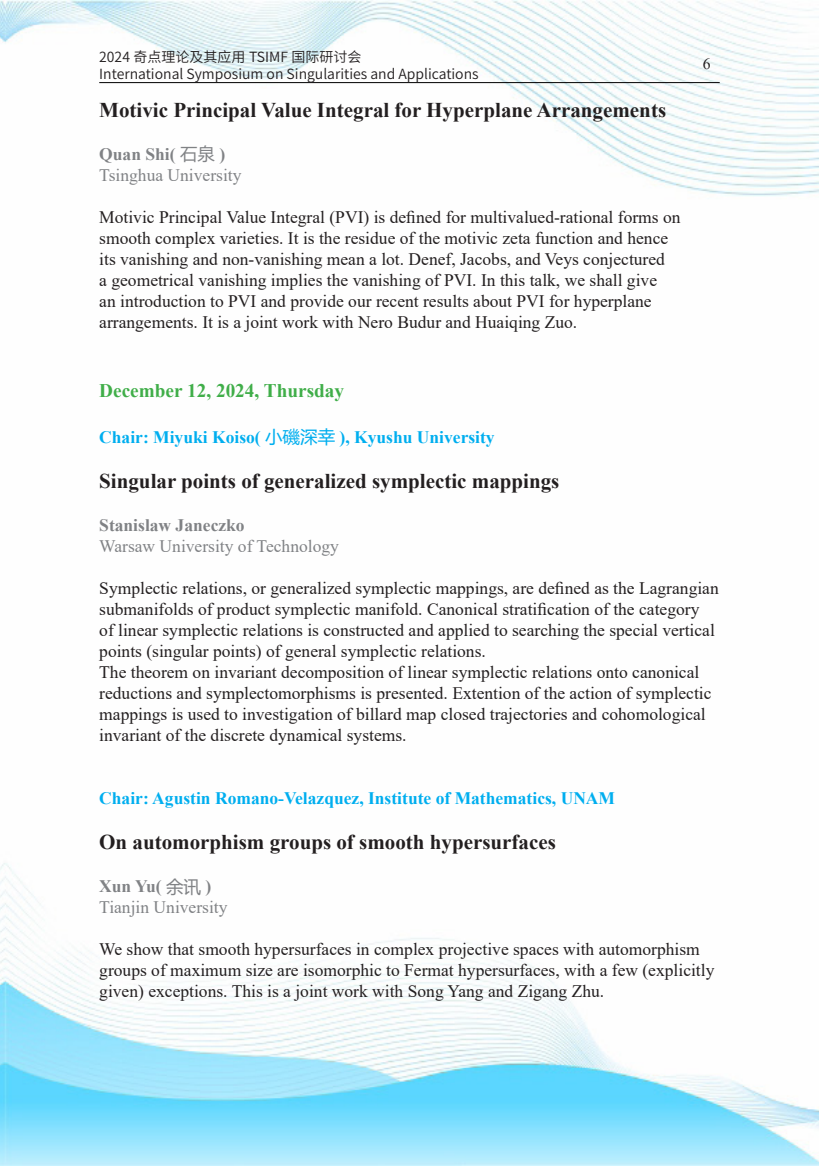
<style>
.page{position:relative;width:819px;height:1166px;background:#fff}
.page>*{position:absolute;margin:0;border:0;box-sizing:border-box;transform-origin:0 0}
.报告题目{font:700 21px "Times New Roman";color:#231f20}
.摘要时间{font:700 19.25px "Times New Roman";color:#40ae49}
.报告人内容{font:17.5px/21px "Times New Roman";color:#231f20}
.Chair-格式{font:700 17.5px "Times New Roman";color:#00aeef}
.报告人单位名称{font:17.5px "Times New Roman";color:#808285}
.报告人姓名{font:700 17.5px "Times New Roman";color:#808285}
.t1{font:15.75px "Times New Roman";color:#231f20}
.t2{font:14px/17.5px "Source Han Sans SC";color:#231f20}
.s1{font-family:"Microsoft Ya Hei UI";font-weight:400}
</style>
<div class="page">
<img style="left:0;top:0;width:819px;height:1166px">
<hr style="left:99px;top:82px;width:620px;height:1px;background:#000">
<p class="t2" style="left:99px;top:48px;width:381px">2024 奇点理论及其应用 TSIMF 国际研讨会<br>International Symposium on Singularities and Applications</p>
<p class="t1" style="left:702px;top:53px;width:9px">6</p>
<p class="报告题目" style="left:99px;top:94px;width:568px">Motivic Principal Value Integral for Hyperplane Arrangements</p>
<p class="报告人姓名" style="left:99px;top:141px;width:127px">Quan Shi( <span class="s1">石泉</span> )</p>
<p class="报告人单位名称" style="left:99px;top:163px;width:144px">Tsinghua University</p>
<p class="报告人内容" style="left:99px;top:206px;width:582px">Motivic Principal Value Integral (PVI) is defined for multivalued-rational forms on smooth complex varieties. It is the residue of the motivic zeta function and hence its vanishing and non-vanishing mean a lot. Denef, Jacobs, and Veys conjectured<br>a geometrical vanishing implies the vanishing of PVI. In this talk, we shall give<br>an introduction to PVI and provide our recent results about PVI for hyperplane arrangements. It is a joint work with Nero Budur and Huaiqing Zuo.</p>
<p class="摘要时间" style="left:99px;top:377px;width:246px">December 12, 2024, Thursday</p>
<p class="Chair-格式" style="left:99px;top:424px;width:397px">Chair: Miyuki Koiso( <span class="s1">小磯深幸</span> ), Kyushu University</p>
<p class="报告题目" style="left:99px;top:466px;width:461px">Singular points of generalized symplectic mappings</p>
<p class="报告人姓名" style="left:99px;top:513px;width:147px">Stanislaw Janeczko</p>
<p class="报告人单位名称" style="left:99px;top:534px;width:241px">Warsaw University of Technology</p>
<p class="报告人内容" style="left:99px;top:577px;width:621px">Symplectic relations, or generalized symplectic mappings, are defined as the Lagrangian submanifolds of product symplectic manifold. Canonical stratification of the category<br>of linear symplectic relations is constructed and applied to searching the special vertical points (singular points) of general symplectic relations.</p>
<p class="报告人内容" style="left:99px;top:661px;width:601px">The theorem on invariant decomposition of linear symplectic relations onto canonical</p>
<p class="报告人内容" style="left:99px;top:682px;width:613px">reductions and symplectomorphisms is presented. Extention of the action of symplectic mappings is used to investigation of billard map closed trajectories and cohomological invariant of the discrete dynamical systems.</p>
<p class="Chair-格式" style="left:99px;top:786px;width:517px">Chair: Agustin Romano-Velazquez, Institute of Mathematics, UNAM</p>
<p class="报告题目" style="left:99px;top:827px;width:458px">On automorphism groups of smooth hypersurfaces</p>
<p class="报告人姓名" style="left:99px;top:874px;width:113px">Xun Yu( <span class="s1">余讯</span> )</p>
<p class="报告人单位名称" style="left:99px;top:895px;width:130px">Tianjin University</p>
<p class="报告人内容" style="left:99px;top:938px;width:616px">We show that smooth hypersurfaces in complex projective spaces with automorphism groups of maximum size are isomorphic to Fermat hypersurfaces, with a few (explicitly given) exceptions. This is a joint work with Song Yang and Zigang Zhu.</p>
</div>
